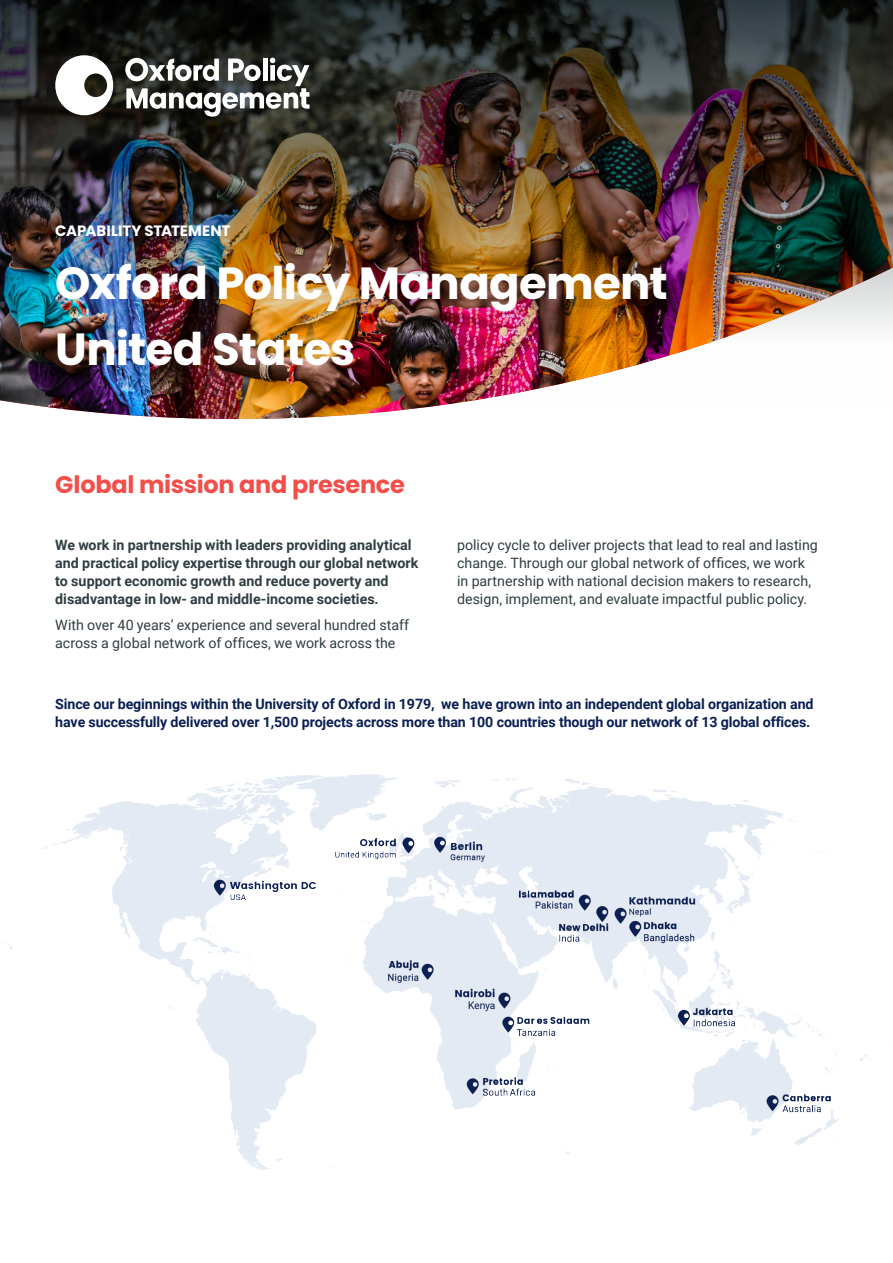
<style>
.page{position:relative;width:893px;height:1263px;background:#fff}
.page>*{position:absolute;margin:0;border:0;box-sizing:border-box;transform-origin:0 0}
.t1{font:700 45px/66px "Poppins";letter-spacing:-.015em;color:#fff}
.t2{font:700 24px "Poppins";letter-spacing:-.015em;color:#f24f4a}
.t3{font:700 15px "Poppins";letter-spacing:-.01em;color:#fff}
.Body{font:14.25px/18px "Roboto";color:#303d42}
.Body-2{font:700 14.25px/18px "Roboto";letter-spacing:-.01em;color:#0b1f51}
.Body-3{font:700 14.25px/18px "Roboto";color:#303d42}
</style>
<div class="page">
<img style="left:32px;top:405px;width:410px;height:14px">
<img style="left:2px;top:774px;width:866px;height:396px">
<img style="left:0;top:0;width:893px;height:405px">
<svg style="left:125px;top:58px;width:184px;height:59px"></svg>
<svg style="left:55px;top:55px;width:58px;height:60px"></svg>
<h4 class="t3" style="left:55px;top:222px;width:177px">CAPABILITY STATEMENT</h4>
<h1 class="t1" style="left:55px;top:250px;width:614px">Oxford Policy Management<br>United States</h1>
<h2 class="t2" style="left:55px;top:471px;width:351px">Global mission and presence</h2>
<p class="Body-3" style="left:55px;top:535px;width:365px">We work in partnership with leaders providing analytical and practical policy expertise through our global network to support economic growth and reduce poverty and disadvantage in low- and middle-income societies.</p>
<p class="Body" style="left:55px;top:616px;width:355px">With over 40 years’ experience and several hundred staff across a global network of offices, we work across the</p>
<p class="Body" style="left:457px;top:535px;width:362px">policy cycle to deliver projects that lead to real and lasting change. Through our global network of offices, we work in partnership with national decision makers to research, design, implement, and evaluate impactful public policy.</p>
<p class="Body-2" style="left:55px;top:694px;width:760px">Since our beginnings within the University of Oxford in 1979, we have grown into an independent global organization and have successfully delivered over 1,500 projects across more than 100 countries though our network of 13 global offices.</p>
</div>
